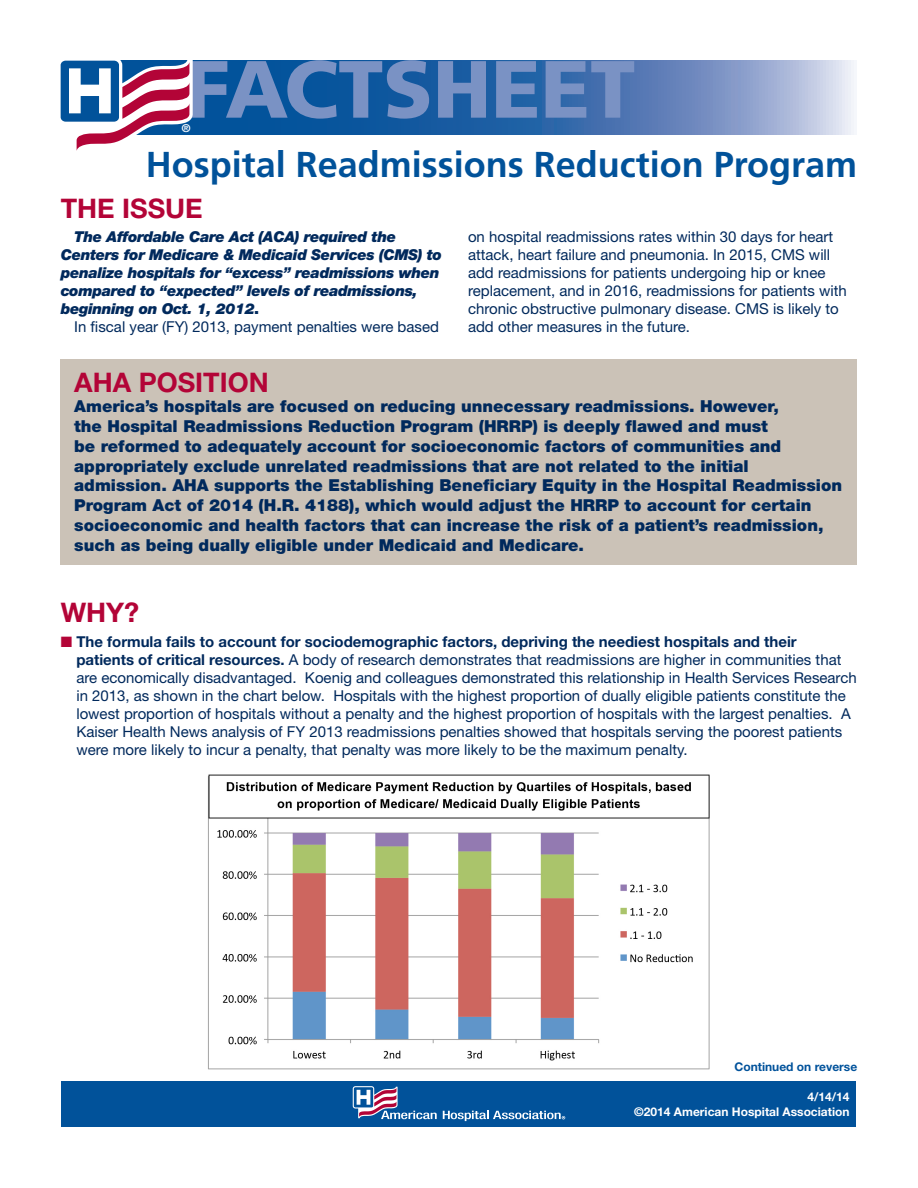
<style>
.page{position:relative;width:918px;height:1188px;background:#fff}
.page>*{position:absolute;margin:0;border:0;box-sizing:border-box;transform-origin:0 0}
.t1{font:900 81px "Frutiger";color:#7a92c4}
.t2{font:700 36px "Frutiger";color:#01529a}
.t3{font:700 27px "Helvetica Neue LT Std";color:#b30437}
.t4{font:900 16.5px/19.8px "Helvetica Neue LT Std";color:#00295c}
.t5{font:15px/18px "Helvetica Neue LT Std";color:#00295c}
.t6{font:italic 900 15px/18px "Helvetica Neue LT Std";letter-spacing:-.025em;color:#00295c}
.t7{font:700 12px "Helvetica Neue LT Std";color:#fff}
.t8{font:700 12px "Helvetica Neue LT Std";color:#01529b}
.t9{font:700 10.8px "Helvetica Neue LT Std";color:#fff}
.s1{font-style:normal}
.s2{color:#b30437}
.s3{font-weight:700}
</style>
<div class="page">
<svg style="left:193px;top:61px;width:661px;height:74px;background:#4174b0"></svg>
<div style="left:62px;top:1081px;width:794px;height:45px;background:#01529a"></div>
<svg style="left:353px;top:1086px;width:84px;height:33px"></svg>
<svg style="left:443px;top:1111px;width:122px;height:10px"></svg>
<div style="left:61px;top:360px;width:796px;height:205px;background:#cbc2b7"></div>
<svg style="left:60px;top:60px;width:133px;height:91px"></svg>
<img style="left:208px;top:774px;width:502px;height:296px">
<p class="t1" style="left:185px;top:40px;width:452px">FACTSHEET</p>
<p class="t2" style="left:146px;top:143px;width:713px">Hospital Readmissions Reduction Program</p>
<p class="t9" style="left:182px;top:121px;width:10px">®</p>
<p class="t3" style="left:61px;top:192px;width:144px">THE ISSUE</p>
<p class="t6" style="left:61px;top:227px;width:383px;text-indent:14px">The Affordable Care Act (ACA) required the Centers for Medicare &amp; Medicaid Services (CMS) to penalize hospitals for “excess” readmissions when compared to “expected” levels of readmissions, beginning on Oct. 1, 2012<span class="s1">.</span></p>
<p class="t5" style="left:74px;top:317px;width:366px">In fiscal year (FY) 2013, payment penalties were based</p>
<p class="t5" style="left:468px;top:227px;width:381px">on hospital readmissions rates within 30 days for heart attack, heart failure and pneumonia. In 2015, CMS will add readmissions for patients undergoing hip or knee replacement, and in 2016, readmissions for patients with chronic obstructive pulmonary disease. CMS is likely to add other measures in the future.</p>
<p class="t3" style="left:74px;top:366px;width:196px">AHA POSITION</p>
<p class="t4" style="left:74px;top:396px;width:769px">America’s hospitals are focused on reducing unnecessary readmissions. However,<br>the Hospital Readmissions Reduction Program (HRRP) is deeply flawed and must<br>be reformed to adequately account for socioeconomic factors of communities and appropriately exclude unrelated readmissions that are not related to the initial admission. AHA supports the Establishing Beneficiary Equity in the Hospital Readmission Program Act of 2014 (H.R. 4188), which would adjust the HRRP to account for certain socioeconomic and health factors that can increase the risk of a patient’s readmission, such as being dually eligible under Medicaid and Medicare.</p>
<p class="t3" style="left:61px;top:596px;width:80px">WHY?</p>
<p class="t5" style="left:76px;top:632px;width:782px;text-indent:-16px"><span class="s2">■</span> <span class="s3">The formula fails to account for sociodemographic factors, depriving the neediest hospitals and their patients of critical resources.</span> A body of research demonstrates that readmissions are higher in communities that are economically disadvantaged. Koenig and colleagues demonstrated this relationship in Health Services Research in 2013, as shown in the chart below. Hospitals with the highest proportion of dually eligible patients constitute the lowest proportion of hospitals without a penalty and the highest proportion of hospitals with the largest penalties. A Kaiser Health News analysis of FY 2013 readmissions penalties showed that hospitals serving the poorest patients were more likely to incur a penalty, that penalty was more likely to be the maximum penalty.</p>
<p class="t8" style="left:735px;top:1059px;width:124px">Continued on reverse</p>
<p class="t7" style="left:807px;top:1090px;width:44px">4/14/14</p>
<p class="t7" style="left:634px;top:1104px;width:217px">©2014 American Hospital Association</p>
</div>
